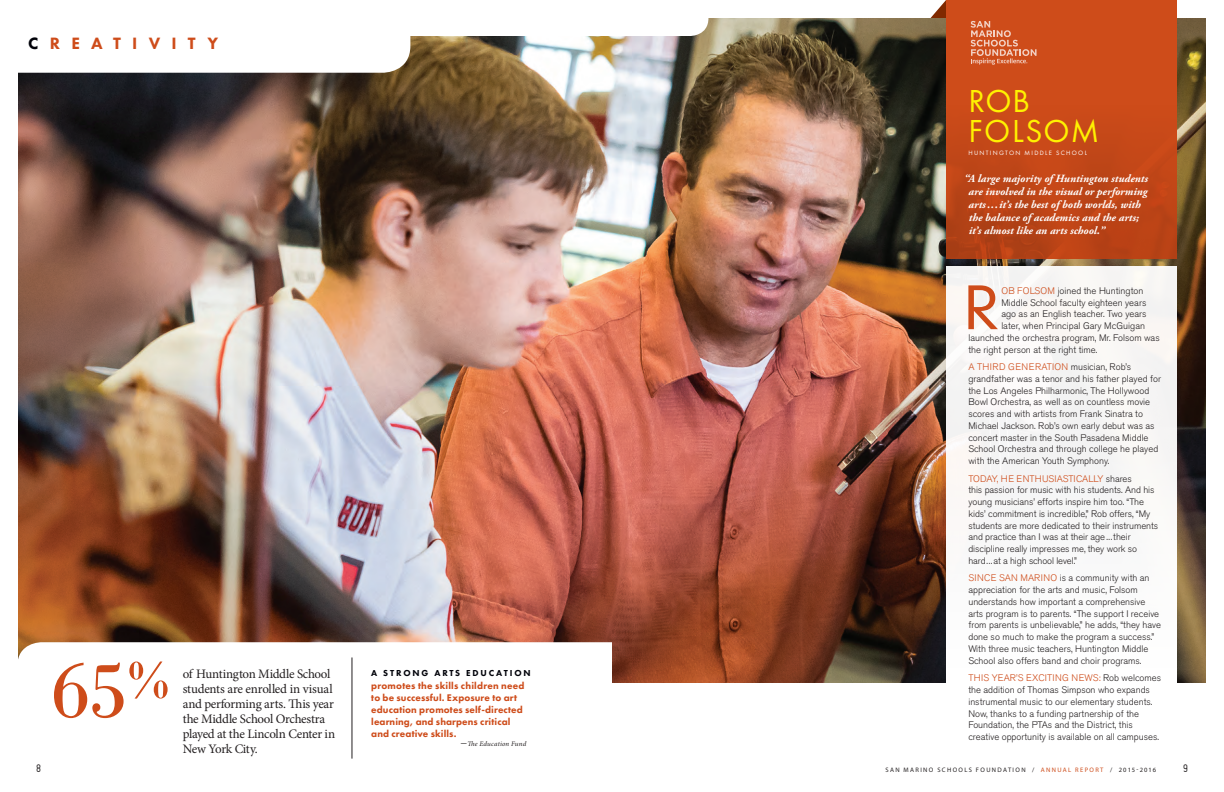
<style>
.page{position:relative;width:1224px;height:792px;background:#fff}
.page>*{position:absolute;margin:0;border:0;box-sizing:border-box;transform-origin:0 0}
.t1{font:82px "Bodoni";color:#ce4c1a}
.t2{font:65.6px "Neuzeit Gro";color:#ce4c1a}
.t3{font:33px "Futura PT";letter-spacing:.035em;color:#fff101}
.t4{font:800 17px "Futura PT";letter-spacing:.66em;color:#ce4c1a}
.Profile_Statements{font:13px/15px "Minion Pro";letter-spacing:-.025em;color:#231f20}
.t5{font:12px "Miso";color:#231f20}
.Profile_Quotes{font:italic 700 11px/13px "Adobe Garamond Pro";letter-spacing:.005em;color:#fff}
.Profile_Facts{font:800 10px/11.8px "Futura PT";letter-spacing:.01em;color:#ce4c1a}
.t6{font:300 9.5px/11.8px "Akzidenz Grotesk Std";color:#231f20}
.t7{font:800 9px "Futura PT";letter-spacing:.21em;color:#010209}
.Profile_Statements-2{font:italic 7px "Minion Pro";letter-spacing:.025em;color:#231f20}
.t8{font:6.5px "Myriad Pro";letter-spacing:.21em;color:#231f20}
.t9{font:6.5px "Futura PT";letter-spacing:.2em;color:#fff}
.s1{color:#010209}
.s2{font-size:11px}
.s3{color:#ce4c1a}
</style>
<div class="page">
<img style="left:18px;top:18px;width:1188px;height:665px">
<div style="left:946px;top:0;width:230px;height:258px;background:linear-gradient(to bottom,#d44f1b,#b74216)"></div>
<div style="left:946px;top:266px;width:230px;height:486px;background:#faf9f8"></div>
<svg style="left:971px;top:21px;width:66px;height:44px;background:#d66a41"></svg>
<svg style="left:18px;top:642px;width:594px;height:52px"></svg>
<svg style="left:18px;top:18px;width:690px;height:55px"></svg>
<hr style="left:352px;top:657px;width:1px;height:102px;background:#231f20">
<p class="t4" style="left:28px;top:33px;width:192px"><span class="s1">C</span>REATIVITY</p>
<p class="t1" style="left:50px;top:642px;width:124px">65<sup>%</sup></p>
<p class="Profile_Statements" style="left:183px;top:666px;width:154px">of Huntington Middle School students are enrolled in visual and performing arts. This year the Middle School Orchestra played at the Lincoln Center in<br>New York City.</p>
<p class="t7" style="left:371px;top:668px;width:161px">A STRONG ARTS EDUCATION</p>
<p class="Profile_Facts" style="left:371px;top:680px;width:155px">promotes the skills children need to be successful. Exposure to art education promotes self-directed learning, and sharpens critical and creative skills.</p>
<p class="Profile_Statements-2" style="left:460px;top:739px;width:68px"><span class="s2">–</span>The Education Fund</p>
<p class="t3" style="left:969px;top:81px;width:63px">ROB</p>
<p class="t9" style="left:968px;top:149px;width:120px">HUNTINGTON MIDDLE SCHOOL</p>
<p class="t3" style="left:969px;top:111px;width:132px">FOLSOM</p>
<p class="Profile_Quotes" style="left:969px;top:173px;width:181px;text-indent:-5px">“A large majority of Huntington students are involved in the visual or performing arts ...it’s the best of both worlds, with the balance of academics and the arts; it’s almost like an arts school.”</p>
<p class="t2" style="left:963px;top:272px;width:38px">R</p>
<p class="t6" style="left:1001px;top:285px;width:143px"><span class="s3">OB FOLSOM</span> joined the Huntington</p>
<p class="t6" style="left:1001px;top:297px;width:146px">Middle School faculty eighteen years</p>
<p class="t6" style="left:1001px;top:308px;width:147px">ago as an English teacher. Two years</p>
<p class="t6" style="left:1001px;top:320px;width:145px">later, when Principal Gary McGuigan</p>
<p class="t6" style="left:968px;top:332px;width:193px">launched the orchestra program, Mr. Folsom was</p>
<p class="t6" style="left:968px;top:344px;width:130px">the right person at the right time.</p>
<p class="t6" style="left:968px;top:361px;width:194px"><span class="s3">A THIRD GENERATION</span> musician, Rob’s grandfather was a tenor and his father played for the Los Angeles Philharmonic, The Hollywood Bowl Orchestra, as well as on countless movie scores and with artists from Frank Sinatra to Michael Jackson. Rob’s own early debut was as concert master in the South Pasadena Middle School Orchestra and through college he played with the American Youth Symphony.</p>
<p class="t6" style="left:968px;top:473px;width:191px"><span class="s3">TODAY, HE ENTHUSIASTICALLY</span> shares<br>this passion for music with his students. And his young musicians’ efforts inspire him too. “The kids’ commitment is incredible,” Rob offers, “My students are more dedicated to their instruments and practice than I was at their age...their discipline really impresses me, they work so hard...at a high school level.”</p>
<p class="t6" style="left:968px;top:572px;width:194px"><span class="s3">SINCE SAN MARINO</span> is a community with an appreciation for the arts and music, Folsom understands how important a comprehensive arts program is to parents. “The support I receive from parents is unbelievable,” he adds, “they have done so much to make the program a success.” With three music teachers, Huntington Middle School also offers band and choir programs.</p>
<p class="t6" style="left:968px;top:672px;width:194px"><span class="s3">THIS YEAR’S EXCITING NEWS:</span> Rob welcomes the addition of Thomas Simpson who expands instrumental music to our elementary students.<br>Now, thanks to a funding partnership of the Foundation, the PTAs and the District, this creative opportunity is available on all campuses.</p>
<p class="t5" style="left:36px;top:762px;width:6px">8</p>
<p class="t8" style="left:885px;top:766px;width:272px">SAN MARINO SCHOOLS FOUNDATION / <span class="s3">ANNUAL REPORT</span> / 2015-2016</p>
<p class="t5" style="left:1183px;top:762px;width:6px">9</p>
</div>
